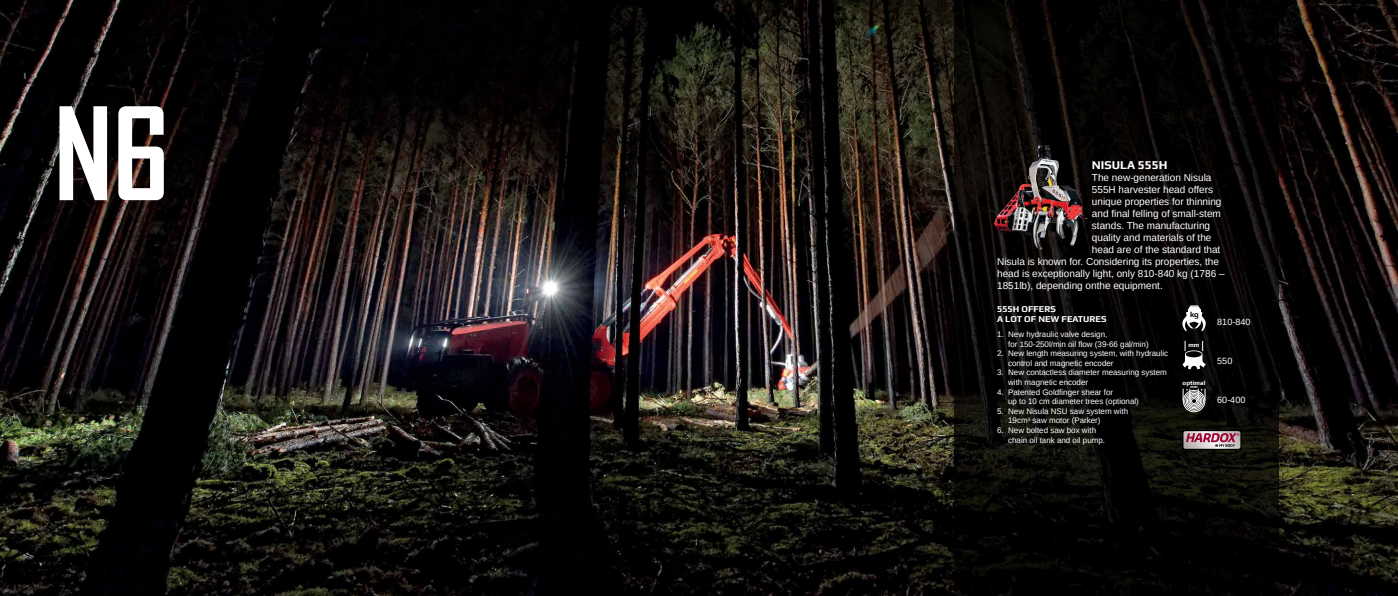
<style>
.page{position:relative;width:1398px;height:596px;background:#fff}
.page>*{position:absolute;margin:0;border:0;box-sizing:border-box;transform-origin:0 0}
.t1{font:700 122.8px "Agency FB";color:#fff}
.t2{font:700 12px "Play";color:#fff}
.t3{font:10px "Arimo";color:#fff}
.t4{font:700 9px/10.8px "Play";color:#fff}
.t5{font:9px "Arimo";color:#fff}
.t6{font:8px/9.6px "Arimo";color:#fff}
.t7{font:700 7.6px "Play";color:#000}
.t8{font:700 6.3px "Play";color:#fff}
.t9{font:700 3.9px "Play";color:#fff}
</style>
<div class="page">
<img style="left:1px;top:0;width:1396px;height:595px">
<hr style="left:0;top:0;width:1px;height:595px;background:#000">
<svg style="left:954px;top:0;width:325px;height:595px;background:#060504"></svg>
<svg style="left:1182px;top:305px;width:24px;height:26px"></svg>
<div style="left:1183px;top:390px;width:21px;height:21px;border:1px solid #000;border-radius:50%"></div>
<div style="left:1182px;top:389px;width:23px;height:23px;border:1px solid #fff;border-radius:50%"></div>
<div style="left:1184px;top:391px;width:19px;height:19px;border:1px solid #fff;border-radius:50%"></div>
<div style="left:1186px;top:393px;width:16px;height:16px;border:1px solid #fff;border-radius:50%"></div>
<div style="left:1187px;top:394px;width:13px;height:13px;border:1px solid #fff;border-radius:50%"></div>
<div style="left:1188px;top:395px;width:11px;height:11px;border:1px solid #fff;border-radius:50%"></div>
<div style="left:1189px;top:396px;width:9px;height:9px;border:1px solid #fff;border-radius:50%"></div>
<svg style="left:1182px;top:388px;width:23px;height:15px"></svg>
<svg style="left:1182px;top:341px;width:23px;height:28px"></svg>
<svg style="left:1182px;top:429px;width:59px;height:21px"></svg>
<svg style="left:1183px;top:431px;width:57px;height:17px"></svg>
<img style="left:975px;top:146px;width:160px;height:106px">
<h1 class="t1" style="left:54px;top:85px;width:117px">N6</h1>
<h2 class="t2" style="left:1092px;top:157px;width:77px">NISULA 555H</h2>
<p class="t3" style="left:1092px;top:171px;width:121px">The new-generation Nisula</p>
<p class="t3" style="left:1092px;top:183px;width:123px">555H harvester head offers</p>
<p class="t3" style="left:1092px;top:195px;width:131px">unique properties for thinning</p>
<p class="t3" style="left:1092px;top:207px;width:130px">and final felling of small-stem</p>
<p class="t3" style="left:1092px;top:219px;width:120px">stands. The manufacturing</p>
<p class="t3" style="left:1092px;top:231px;width:121px">quality and materials of the</p>
<p class="t3" style="left:1092px;top:243px;width:130px">head are of the standard that</p>
<p class="t3" style="left:997px;top:255px;width:223px">Nisula is known for. Considering its properties, the</p>
<p class="t3" style="left:997px;top:267px;width:229px">head is exceptionally light, only 810-840 kg (1786 –</p>
<p class="t3" style="left:997px;top:279px;width:167px">1851lb), depending onthe equipment.</p>
<p class="t4" style="left:997px;top:303px;width:111px">555H OFFERS<br>A LOT OF NEW FEATURES</p>
<p class="t6" style="left:1008px;top:329px;width:142px;text-indent:-11px">1. New hydraulic valve design,<br>for 150-250l/min oil flow (39-66 gal/min)</p>
<p class="t6" style="left:1008px;top:348px;width:162px;text-indent:-11px">2. New length measuring system, with hydraulic control and magnetic encoder</p>
<p class="t6" style="left:1008px;top:367px;width:160px;text-indent:-11px">3. New contactless diameter measuring system with magnetic encoder</p>
<p class="t6" style="left:1008px;top:387px;width:132px;text-indent:-11px">4. Patented Goldfinger shear for<br>up to 10 cm diameter trees (optional)</p>
<p class="t6" style="left:1008px;top:406px;width:122px;text-indent:-11px">5. New Nisula NSU saw system with<br>19cm<sup>3</sup> saw motor (Parker)</p>
<p class="t6" style="left:1008px;top:425px;width:98px;text-indent:-11px">6. New bolted saw box with chain oil tank and oil pump.</p>
<p class="t7" style="left:1190px;top:310px;width:10px">kg</p>
<p class="t5" style="left:1217px;top:316px;width:35px">810-840</p>
<p class="t5" style="left:1217px;top:355px;width:17px">550</p>
<p class="t5" style="left:1217px;top:394px;width:30px">60-400</p>
<p class="t8" style="left:1188px;top:341px;width:12px">mm</p>
<p class="t8" style="left:1182px;top:379px;width:24px">optimal</p>
<p class="t9" style="left:1190px;top:384px;width:8px">mm</p>
</div>
